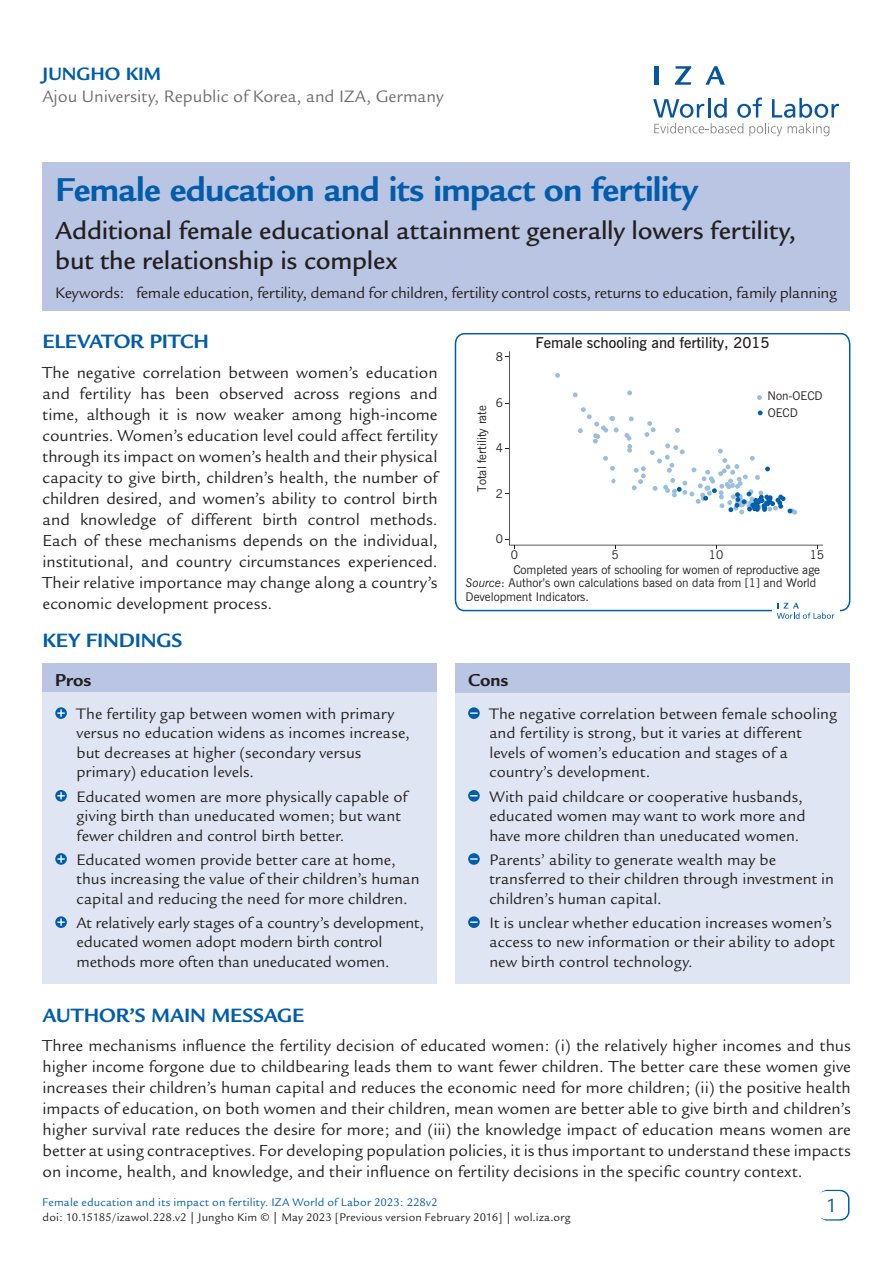
<style>
.page{position:relative;width:893px;height:1263px;background:#fff}
.page>*{position:absolute;margin:0;border:0;box-sizing:border-box;transform-origin:0 0}
.Cover__Title{font:700 36px "Legacy Sans";letter-spacing:-.02em;color:#015dab}
.Cover__Subtitle{font:500 27px/30px "Legacy Sans";letter-spacing:-.01em;color:#231f20}
.Main__A_Level_Headin{font:700 21px "Legacy Sans";letter-spacing:-.01em;color:#015dab}
.t1{font:21px "Legacy Sans";color:#015dab}
.Cover__AuthorName{font:700 19.5px "Legacy Sans";letter-spacing:-.005em;color:#015dab}
.Cover__Pro_Con_Heade{font:700 18.75px "Legacy Sans";letter-spacing:-.005em;color:#231f20}
.Cover__Affiliation{font:18px "Legacy Sans";color:#6c6d70}
.Main__Bodytext{font:17.25px/21px "Legacy Sans";color:#231f20;text-align:justify}
.Cover__Pro_Con_Bulle{font:16.5px/19.5px "Legacy Sans";letter-spacing:.005em;color:#231f20}
.Keywords{font:16.5px "Legacy Sans";letter-spacing:-.015em;color:#231f20}
.t2{font:600 15px "News Gothic BT";color:#231f20}
.t3{font:12px/14.4px "News Gothic BT";color:#231f20}
.t4{font:12px "Legacy Sans";letter-spacing:.015em;color:#231f20}
.t5{font:12px "Legacy Sans";letter-spacing:.015em;color:#015dab}
.s1{font-style:italic}
</style>
<div class="page">
<div style="left:43px;top:162px;width:807px;height:148px;background:#b9c5e3"></div>
<div style="left:818px;top:1190px;width:31px;height:30px;border:2px solid #015dab;border-radius:9px"></div>
<div style="left:817px;top:1191px;width:30px;height:28px;background:#fff;border-radius:9px"></div>
<svg style="left:653px;top:98px;width:186px;height:38px"></svg>
<hr style="left:654px;top:66px;width:4px;height:19px;background:#0854a0">
<svg style="left:675px;top:66px;width:16px;height:19px"></svg>
<svg style="left:705px;top:66px;width:20px;height:19px"></svg>
<div style="left:455px;top:664px;width:395px;height:320px;background:#e0e5f3"></div>
<div style="left:455px;top:664px;width:395px;height:29px;background:#b9c5e3"></div>
<div style="left:468px;top:707px;width:12px;height:12px;background:#015dab;border-radius:50%"></div>
<svg style="left:470px;top:712px;width:8px;height:2px"></svg>
<svg style="left:468px;top:790px;width:12px;height:12px"></svg>
<div style="left:468px;top:853px;width:12px;height:12px;background:#015dab;border-radius:50%"></div>
<svg style="left:470px;top:858px;width:8px;height:2px"></svg>
<div style="left:468px;top:916px;width:12px;height:12px;background:#015dab;border-radius:50%"></div>
<svg style="left:470px;top:921px;width:8px;height:2px"></svg>
<div style="left:43px;top:664px;width:394px;height:320px;background:#e0e5f3"></div>
<div style="left:43px;top:664px;width:394px;height:28px;background:#b9c5e3"></div>
<svg style="left:55px;top:707px;width:12px;height:12px"></svg>
<svg style="left:57px;top:709px;width:8px;height:8px"></svg>
<svg style="left:55px;top:790px;width:12px;height:11px"></svg>
<svg style="left:57px;top:792px;width:8px;height:7px"></svg>
<svg style="left:55px;top:853px;width:12px;height:12px"></svg>
<svg style="left:57px;top:855px;width:8px;height:8px"></svg>
<svg style="left:55px;top:916px;width:12px;height:12px"></svg>
<svg style="left:57px;top:918px;width:8px;height:8px"></svg>
<svg style="left:455px;top:333px;width:395px;height:279px"></svg>
<div style="left:772px;top:597px;width:67px;height:27px;background:#fff"></div>
<svg style="left:777px;top:603px;width:57px;height:16px"></svg>
<svg style="left:509px;top:351px;width:314px;height:194px"></svg>
<svg style="left:506px;top:539px;width:9px;height:9px"></svg>
<svg style="left:573px;top:392px;width:5px;height:5px"></svg>
<svg style="left:555px;top:373px;width:5px;height:5px"></svg>
<svg style="left:627px;top:390px;width:5px;height:5px"></svg>
<svg style="left:757px;top:395px;width:5px;height:5px"></svg>
<svg style="left:578px;top:407px;width:219px;height:108px"></svg>
<p class="Cover__AuthorName" style="left:43px;top:63px;width:120px">JUNGHO KIM</p>
<p class="Cover__Affiliation" style="left:43px;top:86px;width:402px">Ajou University, Republic of Korea, and IZA, Germany</p>
<p class="Cover__Title" style="left:55px;top:169px;width:644px">Female education and its impact on fertility</p>
<p class="Cover__Subtitle" style="left:55px;top:216px;width:742px">Additional female educational attainment generally lowers fertility, but the relationship is complex</p>
<p class="Keywords" style="left:55px;top:283px;width:783px">Keywords: female education, fertility, demand for children, fertility control costs, returns to education, family planning</p>
<p class="Main__A_Level_Headin" style="left:43px;top:330px;width:168px">ELEVATOR PITCH</p>
<p class="Main__Bodytext" style="left:43px;top:362px;width:397px">The negative correlation between women’s education and fertility has been observed across regions and time, although it is now weaker among high-income countries. Women’s education level could affect fertility through its impact on women’s health and their physical capacity to give birth, children’s health, the number of children desired, and women’s ability to control birth and knowledge of different birth control methods.<br>Each of these mechanisms depends on the individual, institutional, and country circumstances experienced.<br>Their relative importance may change along a country’s economic development process.</p>
<p class="Main__A_Level_Headin" style="left:43px;top:628px;width:141px">KEY FINDINGS</p>
<p class="Cover__Pro_Con_Heade" style="left:55px;top:669px;width:38px">Pros</p>
<p class="Cover__Pro_Con_Bulle" style="left:77px;top:704px;width:335px">The fertility gap between women with primary versus no education widens as incomes increase, but decreases at higher (secondary versus primary) education levels.</p>
<p class="Cover__Pro_Con_Bulle" style="left:77px;top:787px;width:332px">Educated women are more physically capable of giving birth than uneducated women; but want fewer children and control birth better.</p>
<p class="Cover__Pro_Con_Bulle" style="left:77px;top:850px;width:345px">Educated women provide better care at home, thus increasing the value of their children’s human capital and reducing the need for more children.</p>
<p class="Cover__Pro_Con_Bulle" style="left:77px;top:913px;width:349px">At relatively early stages of a country’s development, educated women adopt modern birth control methods more often than uneducated women.</p>
<p class="t3" style="left:496px;top:350px;width:9px">8</p>
<p class="t3" style="left:496px;top:395px;width:9px">6</p>
<p class="t3" style="left:475px;top:492px;width:88px;rotate:-90deg">Total fertility rate</p>
<p class="t3" style="left:496px;top:440px;width:9px">4</p>
<p class="t3" style="left:496px;top:486px;width:9px">2</p>
<p class="t2" style="left:536px;top:334px;width:235px">Female schooling and fertility, 2015</p>
<p class="t3" style="left:767px;top:387px;width:57px;line-height:16.8px">Non-OECD<br>OECD</p>
<p class="t3" style="left:496px;top:531px;width:9px">0</p>
<p class="t3" style="left:511px;top:548px;width:9px">0</p>
<p class="t3" style="left:612px;top:547px;width:9px">5</p>
<p class="t3" style="left:709px;top:548px;width:16px">10</p>
<p class="t3" style="left:513px;top:548px;width:312px;text-indent:296px">15<br>Completed years of schooling for women of reproductive age</p>
<p class="t3" style="left:466px;top:575px;width:352px"><span class="s1">Source</span>: Author’s own calculations based on data from [1] and World<br>Development Indicators.</p>
<p class="Cover__Pro_Con_Heade" style="left:468px;top:669px;width:42px">Cons</p>
<p class="Cover__Pro_Con_Bulle" style="left:489px;top:704px;width:349px">The negative correlation between female schooling and fertility is strong, but it varies at different levels of women’s education and stages of a country’s development.</p>
<p class="Cover__Pro_Con_Bulle" style="left:489px;top:787px;width:318px">With paid childcare or cooperative husbands, educated women may want to work more and have more children than uneducated women.</p>
<p class="Cover__Pro_Con_Bulle" style="left:489px;top:850px;width:346px">Parents’ ability to generate wealth may be transferred to their children through investment in children’s human capital.</p>
<p class="Cover__Pro_Con_Bulle" style="left:489px;top:913px;width:347px">It is unclear whether education increases women’s access to new information or their ability to adopt new birth control technology.</p>
<p class="Main__A_Level_Headin" style="left:43px;top:1003px;width:263px">AUTHOR’S MAIN MESSAGE</p>
<p class="Main__Bodytext" style="left:43px;top:1035px;width:810px">Three mechanisms influence the fertility decision of educated women: (i) the relatively higher incomes and thus higher income forgone due to childbearing leads them to want fewer children. The better care these women give increases their children’s human capital and reduces the economic need for more children; (ii) the positive health impacts of education, on both women and their children, mean women are better able to give birth and children’s higher survival rate reduces the desire for more; and (iii) the knowledge impact of education means women are better at using contraceptives. For developing population policies, it is thus important to understand these impacts on income, health, and knowledge, and their influence on fertility decisions in the specific country context.</p>
<p class="t5" style="left:43px;top:1195px;width:397px">Female education and its impact on fertility. IZA World of Labor 2023: 228v2</p>
<p class="t4" style="left:43px;top:1210px;width:530px">doi: 10.15185/izawol.228.v2 | Jungho Kim © | May 2023 [Previous version February 2016] | wol.iza.org</p>
<p class="t1" style="left:828px;top:1193px;width:13px">1</p>
</div>
